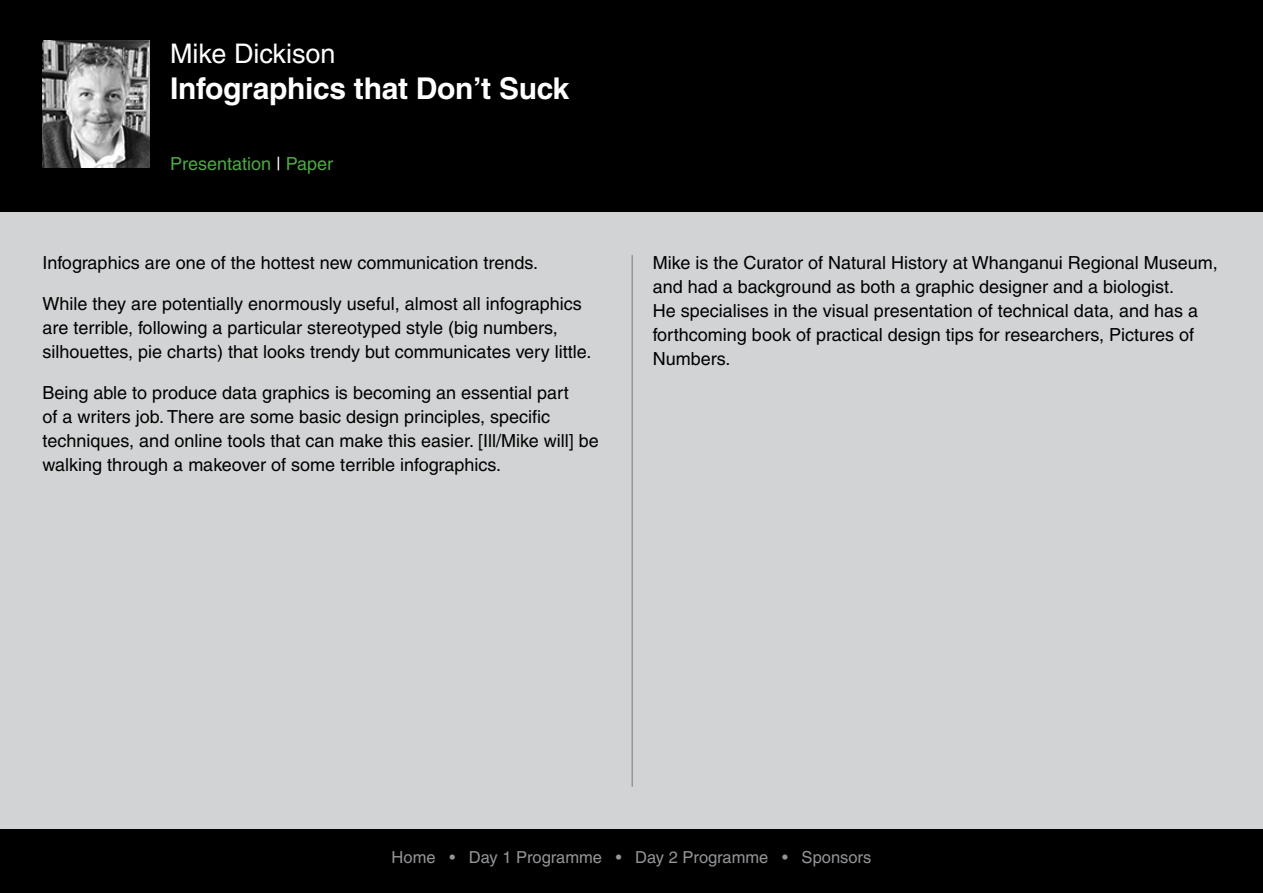
<style>
.page{position:relative;width:1263px;height:893px;background:#d1d3d4}
.page>*{position:absolute;margin:0;border:0;box-sizing:border-box;transform-origin:0 0}
.t1{font:700 30px "Helvetica";letter-spacing:-.01em;color:#fff}
.t2{font:27px "Helvetica";color:#fff}
.t3{font:18px/24px "Helvetica";color:#000}
.t4{font:18px "Helvetica";color:#4daa42}
.t5{font:16.5px "Helvetica";color:#939598}
.s1{color:#fff}
</style>
<div class="page">
<div style="left:0;top:0;width:1263px;height:212px;background:#000"></div>
<div style="left:0;top:829px;width:1263px;height:64px;background:#000"></div>
<hr style="left:631px;top:255px;width:2px;height:532px;background:#939598">
<img style="left:43px;top:40px;width:106px;height:127px">
<h2 class="t2" style="left:170px;top:38px;width:167px">Mike Dickison</h2>
<h1 class="t1" style="left:170px;top:71px;width:401px">Infographics that Don’t Suck</h1>
<p class="t4" style="left:170px;top:153px;width:165px">Presentation <span class="s1">|</span> Paper</p>
<p class="t3" style="left:43px;top:251px;width:497px">Infographics are one of the hottest new communication trends.</p>
<p class="t3" style="left:43px;top:292px;width:550px">While they are potentially enormously useful, almost all infographics are terrible, following a particular stereotyped style (big numbers, silhouettes, pie charts) that looks trendy but communicates very little.</p>
<p class="t3" style="left:43px;top:381px;width:558px">Being able to produce data graphics is becoming an essential part<br>of a writers job. There are some basic design principles, specific techniques, and online tools that can make this easier. [Ill/Mike will] be walking through a makeover of some terrible infographics.</p>
<p class="t3" style="left:653px;top:251px;width:567px">Mike is the Curator of Natural History at Whanganui Regional Museum, and had a background as both a graphic designer and a biologist.<br>He specialises in the visual presentation of technical data, and has a forthcoming book of practical design tips for researchers, Pictures of Numbers.</p>
<p class="t5" style="left:392px;top:848px;width:481px">Home • Day 1 Programme • Day 2 Programme • Sponsors</p>
</div>
